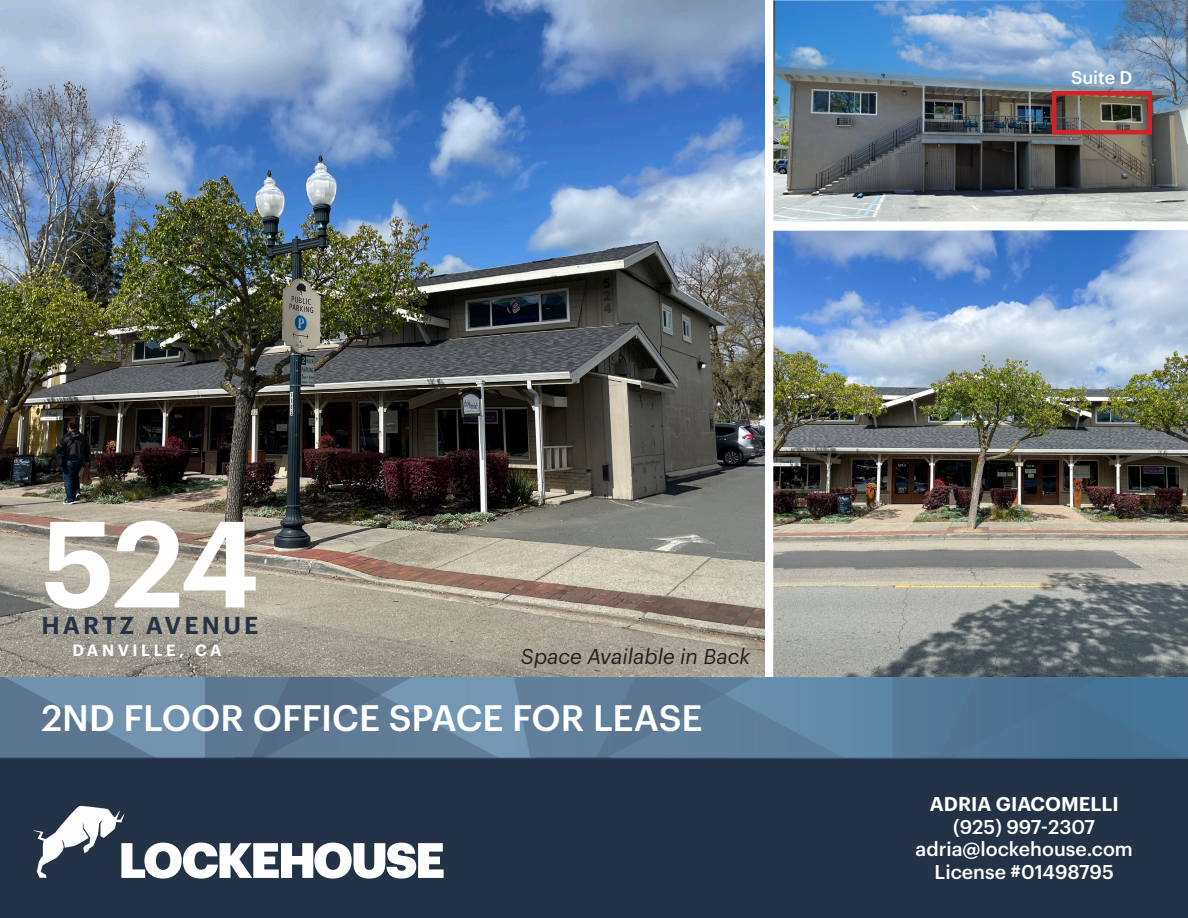
<style>
.page{position:relative;width:1188px;height:918px;background:#fff}
.page>*{position:absolute;margin:0;border:0;box-sizing:border-box;transform-origin:0 0}
.t1{font:600 119.7px "Graphik";color:#fff}
.t2{font:500 36px "Graphik";color:#fff}
.t3{font:600 24px "Graphik";letter-spacing:.135em;color:#273345}
.t4{font:italic 21px "Graphik";color:#231f20}
.t5{font:500 19.5px/22.5px "Graphik";color:#fff;text-align:center}
.t6{font:600 19.5px "Graphik";color:#fff}
.t7{font:500 18px "Graphik";color:#fff}
.t8{font:600 15.9px "Graphik";letter-spacing:.225em;color:#fff}
</style>
<div class="page">
<div style="left:0;top:678px;width:1188px;height:240px;background:#243245"></div>
<img style="left:773px;top:0;width:415px;height:221px">
<img style="left:773px;top:230px;width:415px;height:448px">
<img style="left:0;top:0;width:765px;height:678px">
<div style="left:1052px;top:91px;width:100px;height:43px;border:4px solid #d1232a"></div>
<svg style="left:34px;top:806px;width:410px;height:73px"></svg>
<svg style="left:0;top:678px;width:1188px;height:81px;background:#5c7e9a"></svg>
<p class="t7" style="left:1071px;top:64px;width:63px">Suite D</p>
<h1 class="t1" style="left:41px;top:472px;width:219px">524</h1>
<p class="t3" style="left:41px;top:607px;width:219px">HARTZ AVENUE</p>
<p class="t8" style="left:72px;top:638px;width:151px">DANVILLE, CA</p>
<p class="t4" style="left:521px;top:641px;width:231px">Space Available in Back</p>
<h2 class="t2" style="left:41px;top:690px;width:663px">2ND FLOOR OFFICE SPACE FOR LEASE</h2>
<p class="t6" style="left:930px;top:789px;width:190px">ADRIA GIACOMELLI</p>
<p class="t5" style="left:916px;top:814px;width:219px">(925) 997-2307 adria@lockehouse.com<br>License #01498795</p>
</div>
